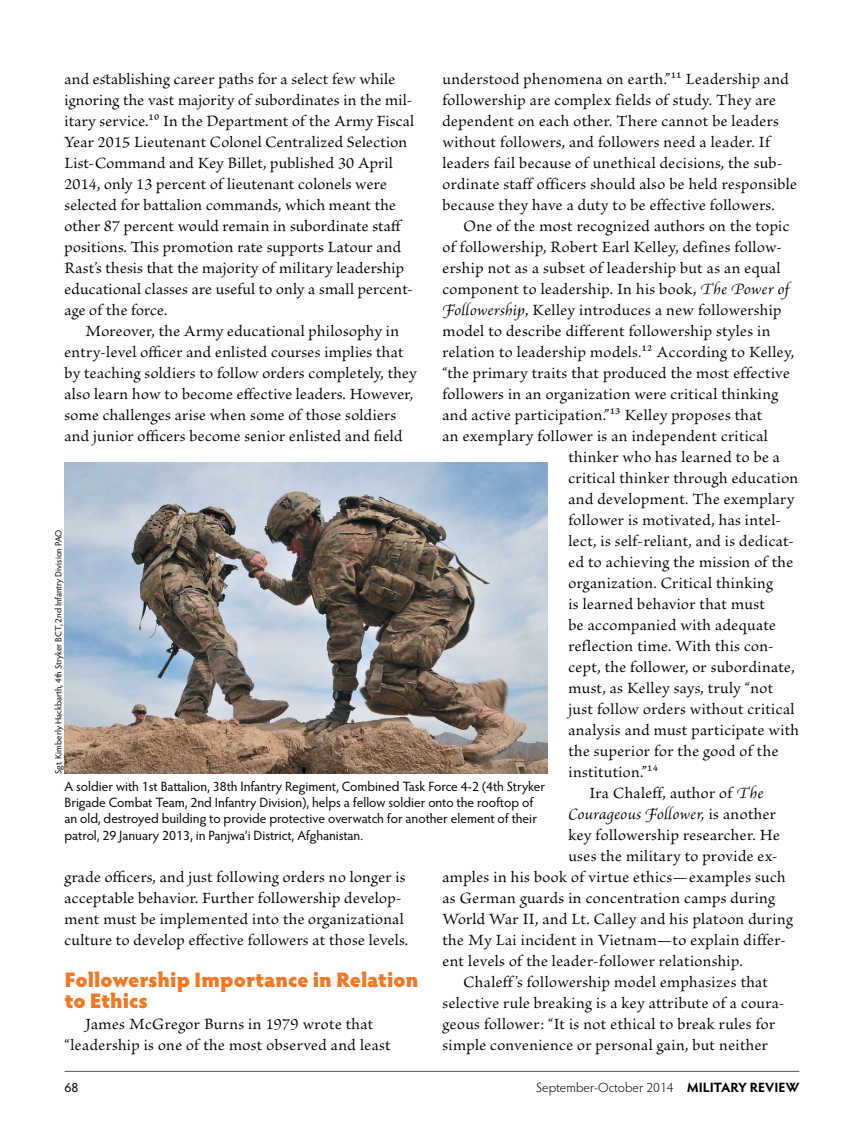
<style>
.page{position:relative;width:864px;height:1134px;background:#fff}
.page>*{position:absolute;margin:0;border:0;box-sizing:border-box;transform-origin:0 0}
.t1{font:900 21px/21px "Hypatia Sans Pro";color:#f47724}
.t2{font:16.5px/21px "Brioso Pro";letter-spacing:.02em;color:#000}
.t3{font:italic 16.5px "Brioso Pro";letter-spacing:.02em;color:#000}
.t4{font:13.5px/16.5px "Hypatia Sans Pro";color:#000}
.t5{font:300 13.5px "Hypatia Sans Pro";color:#000}
.t6{font:9px "Hypatia Sans Pro";color:#000}
.s1{font-style:italic}
.s2{font-style:normal}
.s3{font-weight:700}
</style>
<div class="page">
<hr style="left:65px;top:1071px;width:734px;height:1px;background:#58595b">
<img style="left:64px;top:462px;width:484px;height:312px">
<p class="t2" style="left:442px;top:69px;width:356px">understood phenomena on earth.”11 Leadership and followership are complex fields of study. They are dependent on each other. There cannot be leaders without followers, and followers need a leader. If leaders fail because of unethical decisions, the sub&shy;ordinate staff officers should also be held responsible because they have a duty to be effective followers.</p>
<p class="t2" style="left:463px;top:216px;width:327px">One of the most recognized authors on the topic</p>
<p class="t2" style="left:442px;top:237px;width:341px">of followership, Robert Earl Kelley, defines follow-</p>
<p class="t2" style="left:442px;top:258px;width:339px">ership not as a subset of leadership but as an equal</p>
<p class="t2" style="left:442px;top:279px;width:348px">component to leadership. In his book, <span class="s1">The Power of</span></p>
<p class="t2" style="left:442px;top:300px;width:340px"><span class="s1">Followership</span>, Kelley introduces a new followership</p>
<p class="t2" style="left:442px;top:321px;width:330px">model to describe different followership styles in</p>
<p class="t2" style="left:442px;top:342px;width:353px">relation to leadership models.12 According to Kelley,</p>
<p class="t2" style="left:442px;top:363px;width:349px">“the primary traits that produced the most effective</p>
<p class="t2" style="left:442px;top:384px;width:337px">followers in an organization were critical thinking</p>
<p class="t2" style="left:442px;top:405px;width:321px">and active participation.”13 Kelley proposes that</p>
<p class="t2" style="left:442px;top:426px;width:327px">an exemplary follower is an independent critical</p>
<p class="t2" style="left:568px;top:447px;width:213px">thinker who has learned to be a</p>
<p class="t2" style="left:568px;top:468px;width:231px">critical thinker through education</p>
<p class="t2" style="left:568px;top:489px;width:227px">and development. The exemplary</p>
<p class="t2" style="left:568px;top:510px;width:214px">follower is motivated, has intel-</p>
<p class="t2" style="left:568px;top:531px;width:227px">lect, is self-reliant, and is dedicat-</p>
<p class="t2" style="left:568px;top:552px;width:226px">ed to achieving the mission of the</p>
<p class="t2" style="left:568px;top:573px;width:206px">organization. Critical thinking</p>
<p class="t2" style="left:568px;top:594px;width:198px">is learned behavior that must</p>
<p class="t2" style="left:568px;top:615px;width:209px">be accompanied with adequate</p>
<p class="t2" style="left:568px;top:636px;width:207px">reflection time. With this con-</p>
<p class="t2" style="left:568px;top:657px;width:228px">cept, the follower, or subordinate,</p>
<p class="t2" style="left:568px;top:678px;width:206px">must, as Kelley says, truly “not</p>
<p class="t2" style="left:568px;top:699px;width:227px">just follow orders without critical</p>
<p class="t2" style="left:568px;top:720px;width:232px">analysis and must participate with</p>
<p class="t2" style="left:568px;top:741px;width:211px">the superior for the good of the</p>
<p class="t2" style="left:568px;top:762px;width:91px">institution.”14</p>
<p class="t2" style="left:589px;top:783px;width:175px">Ira Chaleff, author of <span class="s1">The</span></p>
<p class="t3" style="left:568px;top:804px;width:209px">Courageous Follower, <span class="s2">is another</span></p>
<p class="t2" style="left:568px;top:826px;width:213px">key followership researcher. He</p>
<p class="t2" style="left:568px;top:847px;width:211px">uses the military to provide ex-</p>
<p class="t2" style="left:442px;top:868px;width:345px">amples in his book of virtue ethics—examples such</p>
<p class="t2" style="left:442px;top:889px;width:334px">as German guards in concentration camps during</p>
<p class="t2" style="left:442px;top:910px;width:352px">World War II, and Lt. Calley and his platoon during</p>
<p class="t2" style="left:442px;top:931px;width:345px">the My Lai incident in Vietnam—to explain differ-</p>
<p class="t2" style="left:442px;top:952px;width:302px">ent levels of the leader-follower relationship.</p>
<p class="t2" style="left:463px;top:973px;width:306px">Chaleff’s followership model emphasizes that</p>
<p class="t2" style="left:442px;top:994px;width:344px">selective rule breaking is a key attribute of a coura-</p>
<p class="t2" style="left:442px;top:1015px;width:334px">geous follower: “It is not ethical to break rules for</p>
<p class="t2" style="left:442px;top:1036px;width:327px">simple convenience or personal gain, but neither</p>
<p class="t2" style="left:64px;top:69px;width:351px">and establishing career paths for a select few while ignoring the vast majority of subordinates in the mil&shy;itary service.10 In the Department of the Army Fiscal Year 2015 Lieutenant Colonel Centralized Selection List-Command and Key Billet, published 30 April 2014, only 13 percent of lieutenant colonels were selected for battalion commands, which meant the other 87 percent would remain in subordinate staff positions. This promotion rate supports Latour and Rast’s thesis that the majority of military leadership educational classes are useful to only a small percent&shy;age of the force.</p>
<p class="t2" style="left:64px;top:321px;width:354px;text-indent:21px">Moreover, the Army educational philosophy in entry-level officer and enlisted courses implies that by teaching soldiers to follow orders completely, they also learn how to become effective leaders. However, some challenges arise when some of those soldiers and junior officers become senior enlisted and field</p>
<p class="t6" style="left:52px;top:774px;width:246px;rotate:-90deg">Sgt. Kimberly Hackbarth, 4th Stryker BCT, 2nd Infantry Division PAO</p>
<p class="t4" style="left:64px;top:777px;width:482px">A soldier with 1st Battalion, 38th Infantry Regiment, Combined Task Force 4-2 (4th Stryker Brigade Combat Team, 2nd Infantry Division), helps a fellow soldier onto the rooftop of an old, destroyed building to provide protective overwatch for another element of their patrol, 29 January 2013, in Panjwa’i District, Afghanistan.</p>
<p class="t2" style="left:64px;top:867px;width:345px">grade officers, and just following orders no longer is acceptable behavior. Further followership develop&shy;ment must be implemented into the organizational culture to develop effective followers at those levels.</p>
<p class="t1" style="left:64px;top:968px;width:355px">Followership Importance in Relation to Ethics</p>
<p class="t2" style="left:64px;top:1014px;width:328px;text-align:center">James McGregor Burns in 1979 wrote that “leadership is one of the most observed and least</p>
<p class="t4" style="left:64px;top:1079px;width:15px">68</p>
<p class="t5" style="left:536px;top:1079px;width:265px">September-October 2014 <span class="s3">MILITARY REVIEW</span></p>
</div>
